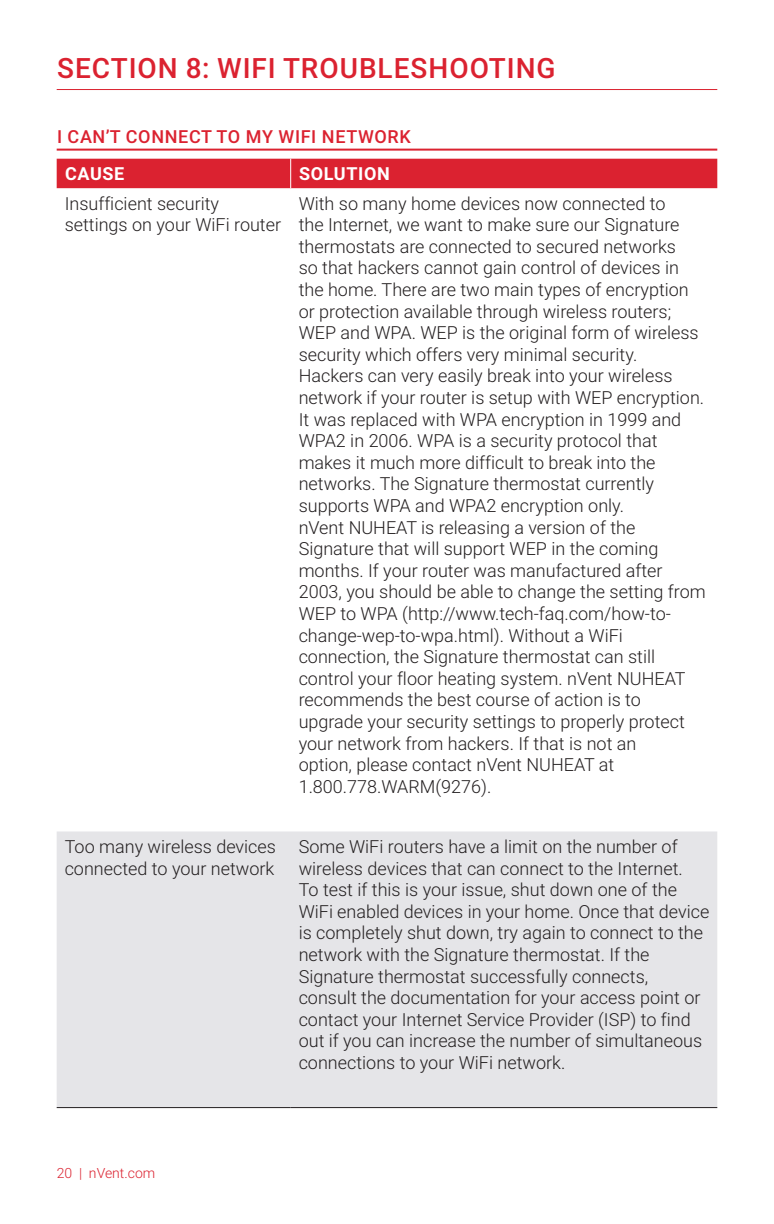
<style>
.page{position:relative;width:774px;height:1224px;background:#fff}
.page>*{position:absolute;margin:0;border:0;box-sizing:border-box;transform-origin:0 0}
.Heading{font:500 28px "Roboto";letter-spacing:.035em;color:#db2230}
.nVent_Body{font:300 18px/21.6px "Roboto";color:#231f20}
.Subhead_-_nVent_Data{font:500 18px "Roboto";letter-spacing:.035em;color:#db2230}
.nVent_Body-2{font:700 18px "Roboto";letter-spacing:.035em;color:#fff}
.t1{font:300 14px "Roboto";color:#db2230}
</style>
<div class="page">
<hr style="left:57px;top:89px;width:660px;height:1px;background:#db2230">
<div style="left:57px;top:831px;width:660px;height:276px;background:#e5e5e8"></div>
<div style="left:57px;top:159px;width:660px;height:29px;background:#db2230"></div>
<hr style="left:57px;top:1107px;width:234px;height:1px;background:#231f20">
<hr style="left:291px;top:1107px;width:426px;height:1px;background:#231f20">
<hr style="left:57px;top:149px;width:660px;height:2px;background:#db2230">
<p class="Heading" style="left:57px;top:48px;width:500px">SECTION 8: WIFI TROUBLESHOOTING</p>
<p class="Subhead_-_nVent_Data" style="left:57px;top:124px;width:355px">I CAN’T CONNECT TO MY WIFI NETWORK</p>
<p class="nVent_Body-2" style="left:65px;top:161px;width:61px">CAUSE</p>
<p class="nVent_Body-2" style="left:299px;top:161px;width:92px">SOLUTION</p>
<p class="nVent_Body" style="left:65px;top:192px;width:218px">Insufficient security settings on your WiFi router</p>
<p class="nVent_Body" style="left:299px;top:192px;width:409px">With so many home devices now connected to<br>the Internet, we want to make sure our Signature thermostats are connected to secured networks<br>so that hackers cannot gain control of devices in the home. There are two main types of encryption or protection available through wireless routers; WEP and WPA. WEP is the original form of wireless security which offers very minimal security.<br>Hackers can very easily break into your wireless network if your router is setup with WEP encryption.<br>It was replaced with WPA encryption in 1999 and WPA2 in 2006. WPA is a security protocol that makes it much more difficult to break into the networks. The Signature thermostat currently supports WPA and WPA2 encryption only.<br>nVent NUHEAT is releasing a version of the Signature that will support WEP in the coming months. If your router was manufactured after 2003, you should be able to change the setting from WEP to WPA (http://www.tech-faq.com/how-to&shy;change-wep-to-wpa.html). Without a WiFi connection, the Signature thermostat can still control your floor heating system. nVent NUHEAT recommends the best course of action is to upgrade your security settings to properly protect your network from hackers. If that is not an<br>option, please contact nVent NUHEAT at 1.800.778.WARM(9276).</p>
<p class="nVent_Body" style="left:65px;top:835px;width:213px">Too many wireless devices connected to your network</p>
<p class="nVent_Body" style="left:299px;top:835px;width:412px">Some WiFi routers have a limit on the number of wireless devices that can connect to the Internet.<br>To test if this is your issue, shut down one of the WiFi enabled devices in your home. Once that device is completely shut down, try again to connect to the network with the Signature thermostat. If the Signature thermostat successfully connects, consult the documentation for your access point or contact your Internet Service Provider (ISP) to find out if you can increase the number of simultaneous connections to your WiFi network.</p>
<p class="t1" style="left:57px;top:1163px;width:100px">20 | nVent.com</p>
</div>
